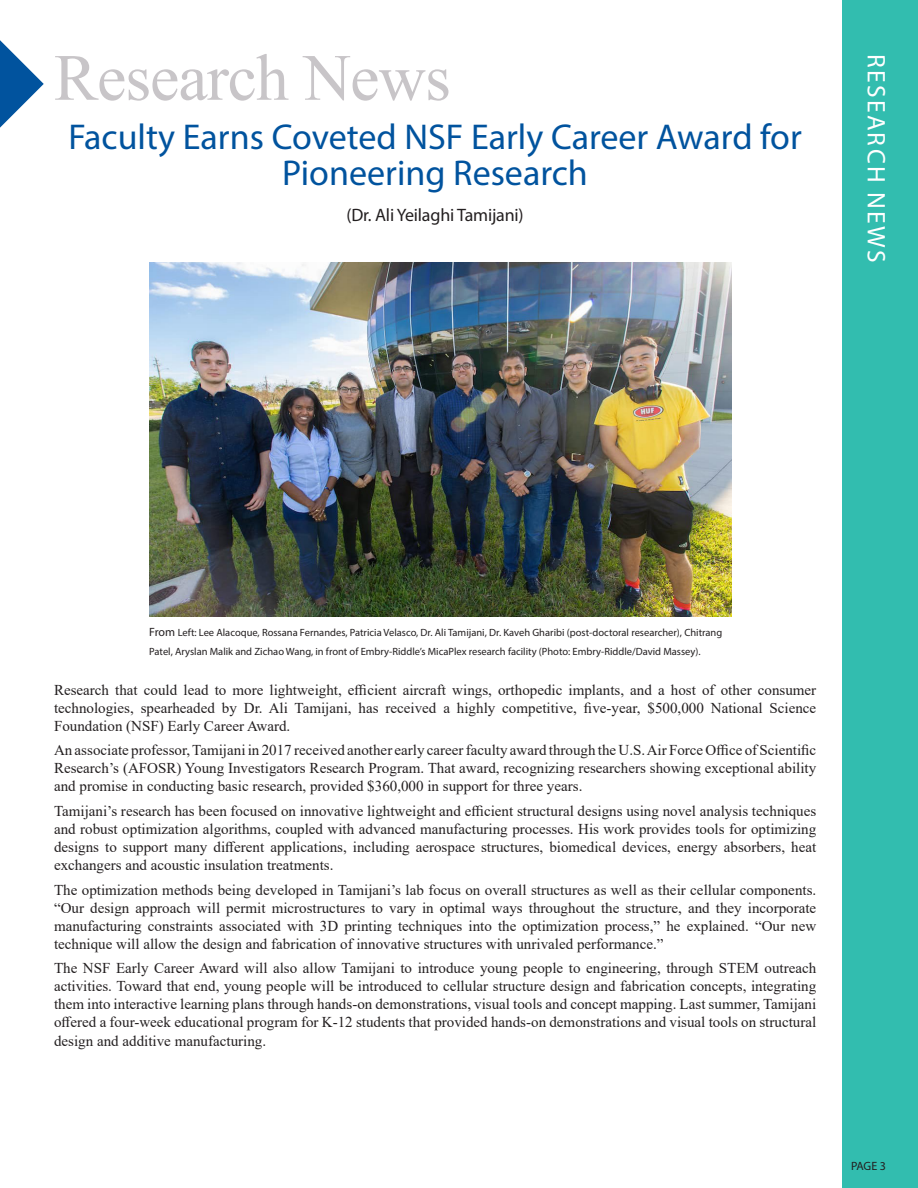
<style>
.page{position:relative;width:918px;height:1188px;background:#fff}
.page>*{position:absolute;margin:0;border:0;box-sizing:border-box;transform-origin:0 0}
.Subhead{font:66px "Times New Roman";letter-spacing:-.015em;color:#c8c5c8}
.Berthold_Subhead_2{font:36px/36px "Myriad Pro";color:#01539e;text-align:center}
.t1{font:25.5px "Myriad Pro";letter-spacing:.09em;color:#fff}
.Berthold_Subhead_2-2{font:18px "Myriad Pro";letter-spacing:-.01em;color:#231f20}
.Berthold_Subhead_2-3{font:15px/18px "Times New Roman";color:#231f20;text-align:justify}
.t2{font:12px "Myriad Pro";color:#231f20}
.Berthold_Subhead_2-4{font:10.5px/18.8px "Myriad Pro";color:#231f20}
.s1{font-size:12px}
</style>
<div class="page">
<div style="left:842px;top:0;width:76px;height:1188px;background:#32bdaf"></div>
<svg style="left:0;top:40px;width:44px;height:88px"></svg>
<img style="left:149px;top:262px;width:583px;height:355px">
<p class="Subhead" style="left:54px;top:31px;width:398px">Research News</p>
<p class="Berthold_Subhead_2" style="left:68px;top:119px;width:735px">Faculty Earns Coveted NSF Early Career Award for<br>Pioneering Research</p>
<p class="Berthold_Subhead_2-2" style="left:346px;top:204px;width:179px">(Dr. Ali Yeilaghi Tamijani)</p>
<p class="t1" style="left:892px;top:54px;width:210px;rotate:90deg">RESEARCH NEWS</p>
<p class="Berthold_Subhead_2-4" style="left:149px;top:623px;width:575px"><span class="s1">From</span> Left: Lee Alacoque, Rossana Fernandes, Patricia Velasco, Dr. Ali Tamijani, Dr. Kaveh Gharibi (post-doctoral researcher), Chitrang<br>Patel, Aryslan Malik and Zichao Wang, in front of Embry-Riddle’s MicaPlex research facility (Photo: Embry-Riddle/David Massey).</p>
<p class="Berthold_Subhead_2-3" style="left:54px;top:680px;width:764px">Research that could lead to more lightweight, efficient aircraft wings, orthopedic implants, and a host of other consumer technologies, spearheaded by Dr. Ali Tamijani, has received a highly competitive, five-year, $500,000 National Science Foundation (NSF) Early Career Award.</p>
<p class="Berthold_Subhead_2-3" style="left:54px;top:741px;width:764px">An associate professor, Tamijani in 2017 received another early career faculty award through the U.S. Air Force Office of Scientific Research’s (AFOSR) Young Investigators Research Program. That award, recognizing researchers showing exceptional ability and promise in conducting basic research, provided $360,000 in support for three years.</p>
<p class="Berthold_Subhead_2-3" style="left:54px;top:802px;width:764px">Tamijani’s research has been focused on innovative lightweight and efficient structural designs using novel analysis techniques and robust optimization algorithms, coupled with advanced manufacturing processes. His work provides tools for optimizing designs to support many different applications, including aerospace structures, biomedical devices, energy absorbers, heat exchangers and acoustic insulation treatments.</p>
<p class="Berthold_Subhead_2-3" style="left:54px;top:880px;width:764px">The optimization methods being developed in Tamijani’s lab focus on overall structures as well as their cellular components. “Our design approach will permit microstructures to vary in optimal ways throughout the structure, and they incorporate manufacturing constraints associated with 3D printing techniques into the optimization process,” he explained. “Our new technique will allow the design and fabrication of innovative structures with unrivaled performance.”</p>
<p class="Berthold_Subhead_2-3" style="left:54px;top:959px;width:764px">The NSF Early Career Award will also allow Tamijani to introduce young people to engineering, through STEM outreach activities. Toward that end, young people will be introduced to cellular structure design and fabrication concepts, integrating them into interactive learning plans through hands-on demonstrations, visual tools and concept mapping. Last summer, Tamijani offered a four-week educational program for K-12 students that provided hands-on demonstrations and visual tools on structural design and additive manufacturing.</p>
<p class="t2" style="left:851px;top:1159px;width:36px">PAGE 3</p>
</div>
